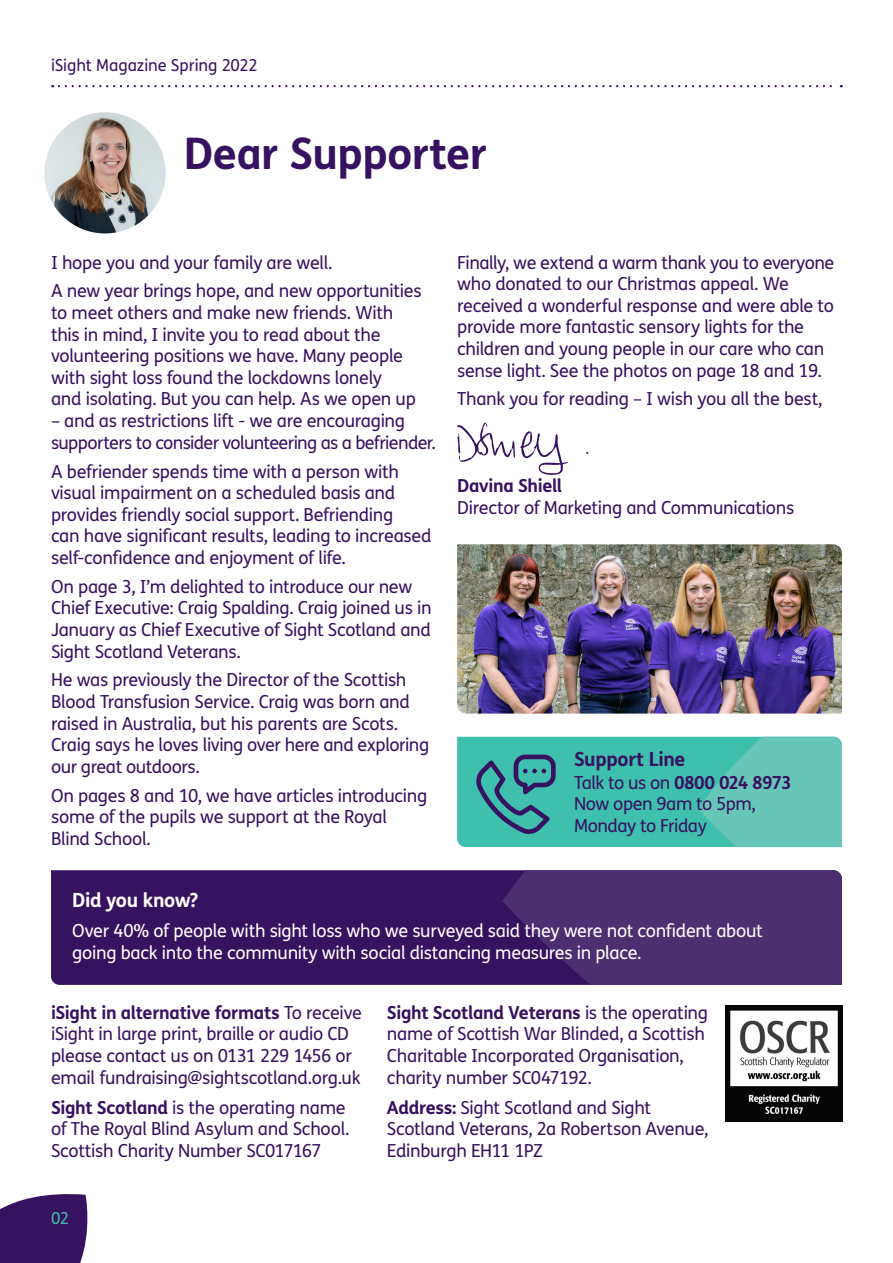
<style>
.page{position:relative;width:893px;height:1263px;background:#fff}
.page>*{position:absolute;margin:0;border:0;box-sizing:border-box;transform-origin:0 0}
.t1{font:700 43.5px "FS Me";letter-spacing:-.01em;color:#371260}
.t2{font:700 19.5px "FS Me";letter-spacing:-.015em;color:#fff}
.t3{font:700 19.5px "FS Me";letter-spacing:-.015em;color:#371260}
.t4{font:18px/21.6px "FS Me";letter-spacing:-.02em;color:#371260}
.t5{font:18px/21.6px "FS Me";letter-spacing:-.015em;color:#fff}
.t6{font:16.5px "FS Me";letter-spacing:-.005em;color:#371260}
.t7{font:16.5px "FS Me";color:#3fbfae}
.s1{font-weight:700}
</style>
<div class="page">
<img style="left:44px;top:112px;width:122px;height:121px;border-radius:61px">
<svg style="left:59px;top:85px;width:783px;height:2px"></svg>
<svg style="left:0;top:1194px;width:88px;height:69px;background:#47256c"></svg>
<div style="left:51px;top:870px;width:451px;height:115px;background:#371260"></div>
<svg style="left:502px;top:870px;width:340px;height:115px;background:#492c6e"></svg>
<svg style="left:457px;top:422px;width:111px;height:53px"></svg>
<img style="left:726px;top:1005px;width:116px;height:116px">
<svg style="left:457px;top:737px;width:385px;height:110px;background:#4bbaae"></svg>
<img style="left:457px;top:544px;width:385px;height:169px">
<p class="t6" style="left:51px;top:53px;width:208px">iSight Magazine Spring 2022</p>
<p class="t1" style="left:184px;top:120px;width:305px">Dear Supporter</p>
<p class="t4" style="left:51px;top:251px;width:283px">I hope you and your family are well.</p>
<p class="t4" style="left:51px;top:280px;width:372px">A new year brings hope, and new opportunities to meet others and make new friends. With this in mind, I invite you to read about the volunteering positions we have. Many people with sight loss found the lockdowns lonely<br>and isolating. But you can help. As we open up</p>
<p class="t4" style="left:51px;top:410px;width:386px">– and as restrictions lift - we are encouraging supporters to consider volunteering as a befriender.</p>
<p class="t4" style="left:51px;top:460px;width:382px">A befriender spends time with a person with visual impairment on a scheduled basis and provides friendly social support. Befriending<br>can have significant results, leading to increased self-confidence and enjoyment of life.</p>
<p class="t4" style="left:51px;top:575px;width:382px">On page 3, I’m delighted to introduce our new Chief Executive: Craig Spalding. Craig joined us in January as Chief Executive of Sight Scotland and Sight Scotland Veterans.</p>
<p class="t4" style="left:51px;top:669px;width:380px">He was previously the Director of the Scottish Blood Transfusion Service. Craig was born and raised in Australia, but his parents are Scots.<br>Craig says he loves living over here and exploring our great outdoors.</p>
<p class="t4" style="left:51px;top:784px;width:378px">On pages 8 and 10, we have articles introducing some of the pupils we support at the Royal<br>Blind School.</p>
<p class="t4" style="left:457px;top:251px;width:379px">Finally, we extend a warm thank you to everyone who donated to our Christmas appeal. We received a wonderful response and were able to provide more fantastic sensory lights for the children and young people in our care who can sense light. See the photos on page 18 and 19.</p>
<p class="t4" style="left:457px;top:388px;width:367px">Thank you for reading – I wish you all the best,</p>
<p class="t4" style="left:457px;top:474px;width:339px"><span class="s1">Davina Shiell<br></span>Director of Marketing and Communications</p>
<p class="t3" style="left:574px;top:744px;width:113px">Support Line</p>
<p class="t4" style="left:574px;top:771px;width:219px">Talk to us on <span class="s1">0800 024 8973<br></span>Now open 9am to 5pm,<br>Monday to Friday</p>
<p class="t2" style="left:72px;top:885px;width:128px">Did you know?</p>
<p class="t5" style="left:72px;top:920px;width:692px">Over 40% of people with sight loss who we surveyed said they were not confident about going back into the community with social distancing measures in place.</p>
<p class="t4" style="left:51px;top:1001px;width:312px"><span class="s1">iSight in alternative formats</span> To receive iSight in large print, braille or audio CD please contact us on 0131 229 1456 or email fundraising@sightscotland.org.uk</p>
<p class="t4" style="left:51px;top:1096px;width:300px"><span class="s1">Sight Scotland</span> is the operating name of The Royal Blind Asylum and School.<br>Scottish Charity Number SC017167</p>
<p class="t7" style="left:51px;top:1207px;width:20px">02</p>
<p class="t4" style="left:387px;top:1001px;width:323px"><span class="s1">Sight Scotland Veterans</span> is the operating name of Scottish War Blinded, a Scottish Charitable Incorporated Organisation, charity number SC047192.</p>
<p class="t4" style="left:387px;top:1096px;width:323px"><span class="s1">Address:</span> Sight Scotland and Sight<br>Scotland Veterans, 2a Robertson Avenue,<br>Edinburgh EH11 1PZ</p>
</div>
